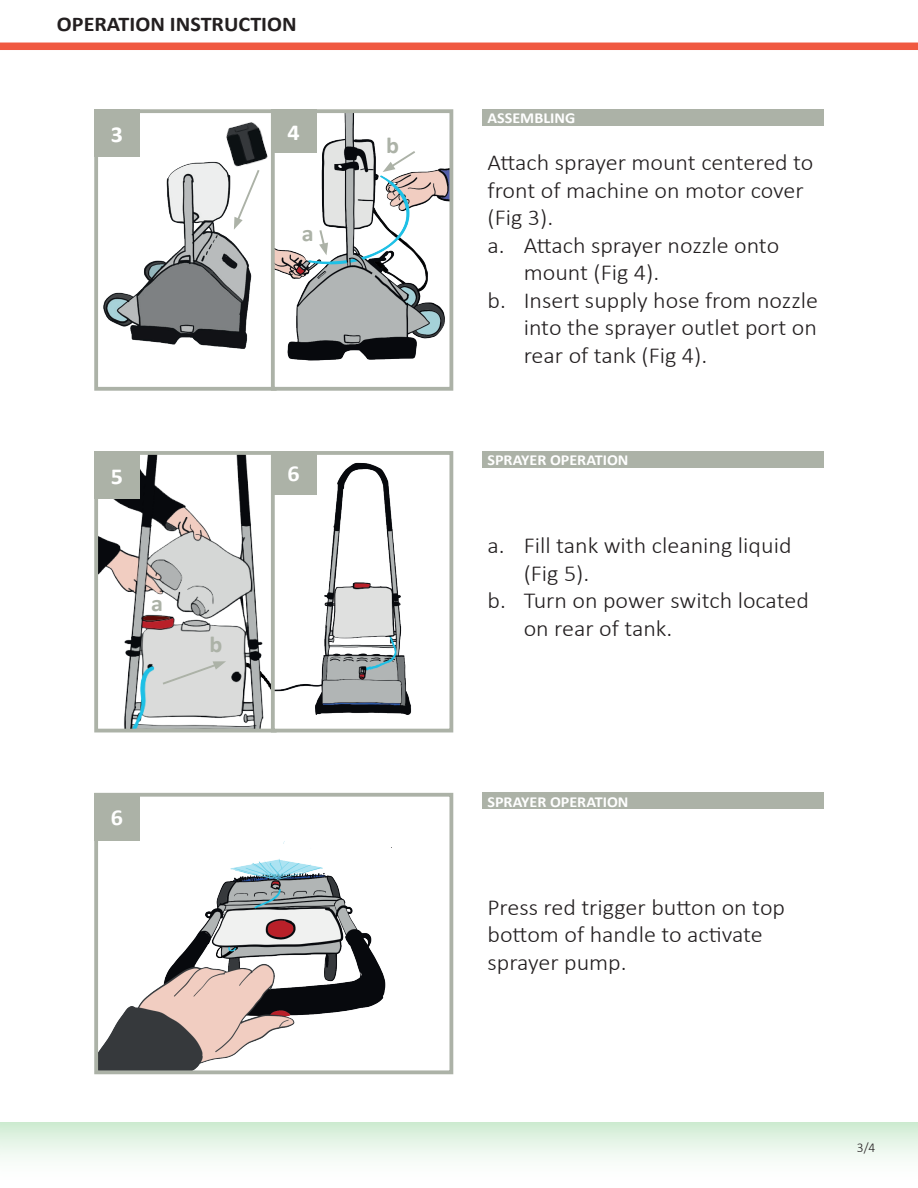
<style>
.page{position:relative;width:918px;height:1188px;background:#fff}
.page>*{position:absolute;margin:0;border:0;box-sizing:border-box;transform-origin:0 0}
.t1{font:300 22.95px/27.5px "Calibri";color:#231f20;scale:1.05 1}
.t2{font:700 22.95px "Calibri";color:#fff;scale:1.05 1}
.t3{font:700 22.95px "Calibri";color:#acb2a7;scale:1.05 1}
.t4{font:700 21px "Calibri";color:#231f20;scale:1.05 1}
.t5{font:700 15.3px "Calibri";color:#fff;scale:1.05 1}
.t6{font:300 13.5px "Calibri";color:#231f20}
</style>
<div class="page">
<div style="left:0;top:1122px;width:918px;height:66px;background:linear-gradient(to bottom,#d4eed7,#fff)"></div>
<div style="left:0;top:43px;width:918px;height:7px;background:#f05941"></div>
<img style="left:103px;top:161px;width:149px;height:188px">
<div style="left:94px;top:109px;width:183px;height:282px;border:4px solid #acb2a7"></div>
<div style="left:94px;top:109px;width:46px;height:48px;background:#acb2a7"></div>
<img style="left:213px;top:112px;width:58px;height:66px">
<svg style="left:234px;top:168px;width:27px;height:62px"></svg>
<img style="left:276px;top:114px;width:172px;height:267px">
<div style="left:271px;top:109px;width:182px;height:282px;border:4px solid #acb2a7"></div>
<svg style="left:310px;top:227px;width:25px;height:28px"></svg>
<svg style="left:383px;top:143px;width:35px;height:33px"></svg>
<div style="left:271px;top:109px;width:46px;height:44px;background:#acb2a7"></div>
<img style="left:99px;top:456px;width:172px;height:271px">
<div style="left:94px;top:451px;width:183px;height:281px;border:4px solid #acb2a7"></div>
<div style="left:94px;top:451px;width:46px;height:48px;background:#acb2a7"></div>
<img style="left:276px;top:462px;width:136px;height:265px">
<div style="left:271px;top:451px;width:182px;height:281px;border:4px solid #acb2a7"></div>
<div style="left:271px;top:451px;width:46px;height:43px;background:#acb2a7"></div>
<div style="left:159px;top:646px;width:67px;height:56px;background:#dadbda"></div>
<img style="left:99px;top:841px;width:293px;height:228px">
<div style="left:94px;top:793px;width:359px;height:281px;border:4px solid #acb2a7"></div>
<div style="left:94px;top:793px;width:46px;height:48px;background:#acb2a7"></div>
<div style="left:482px;top:109px;width:342px;height:16px;background:#acb2a7"></div>
<div style="left:482px;top:451px;width:342px;height:16px;background:#acb2a7"></div>
<div style="left:482px;top:793px;width:342px;height:16px;background:#acb2a7"></div>
<p class="t4" style="left:57px;top:9px;width:230px">OPERATION INSTRUCTION</p>
<p class="t2" style="left:111px;top:118px;width:13px">3</p>
<p class="t2" style="left:288px;top:116px;width:13px">4</p>
<p class="t3" style="left:302px;top:217px;width:13px">a</p>
<p class="t3" style="left:386px;top:129px;width:14px">b</p>
<p class="t2" style="left:111px;top:460px;width:13px">5</p>
<p class="t2" style="left:288px;top:457px;width:13px">6</p>
<p class="t3" style="left:151px;top:587px;width:13px">a</p>
<p class="t3" style="left:209px;top:628px;width:14px">b</p>
<p class="t2" style="left:111px;top:802px;width:13px">6</p>
<p class="t5" style="left:487px;top:107px;width:85px">ASSEMBLING</p>
<p class="t1" style="left:487px;top:149px;width:312px">Attach sprayer mount centered to</p>
<p class="t1" style="left:487px;top:176px;width:303px">front of machine on motor cover</p>
<p class="t1" style="left:487px;top:204px;width:64px">(Fig 3).</p>
<p class="t1" style="left:487px;top:231px;width:279px">a. Attach sprayer nozzle onto</p>
<p class="t1" style="left:524px;top:259px;width:131px">mount (Fig 4).</p>
<p class="t1" style="left:487px;top:286px;width:316px">b. Insert supply hose from nozzle</p>
<p class="t1" style="left:524px;top:314px;width:281px">into the sprayer outlet port on</p>
<p class="t1" style="left:524px;top:341px;width:176px">rear of tank (Fig 4).</p>
<p class="t5" style="left:487px;top:449px;width:136px">SPRAYER OPERATION</p>
<p class="t1" style="left:487px;top:532px;width:291px">a. Fill tank with cleaning liquid</p>
<p class="t1" style="left:524px;top:559px;width:64px">(Fig 5).</p>
<p class="t1" style="left:487px;top:587px;width:308px">b. Turn on power switch located</p>
<p class="t1" style="left:524px;top:614px;width:143px">on rear of tank.</p>
<p class="t5" style="left:487px;top:791px;width:136px">SPRAYER OPERATION</p>
<p class="t1" style="left:487px;top:893px;width:285px">Press red trigger button on top bottom of handle to activate sprayer pump.</p>
<p class="t6" style="left:857px;top:1139px;width:20px">3/4</p>
</div>
